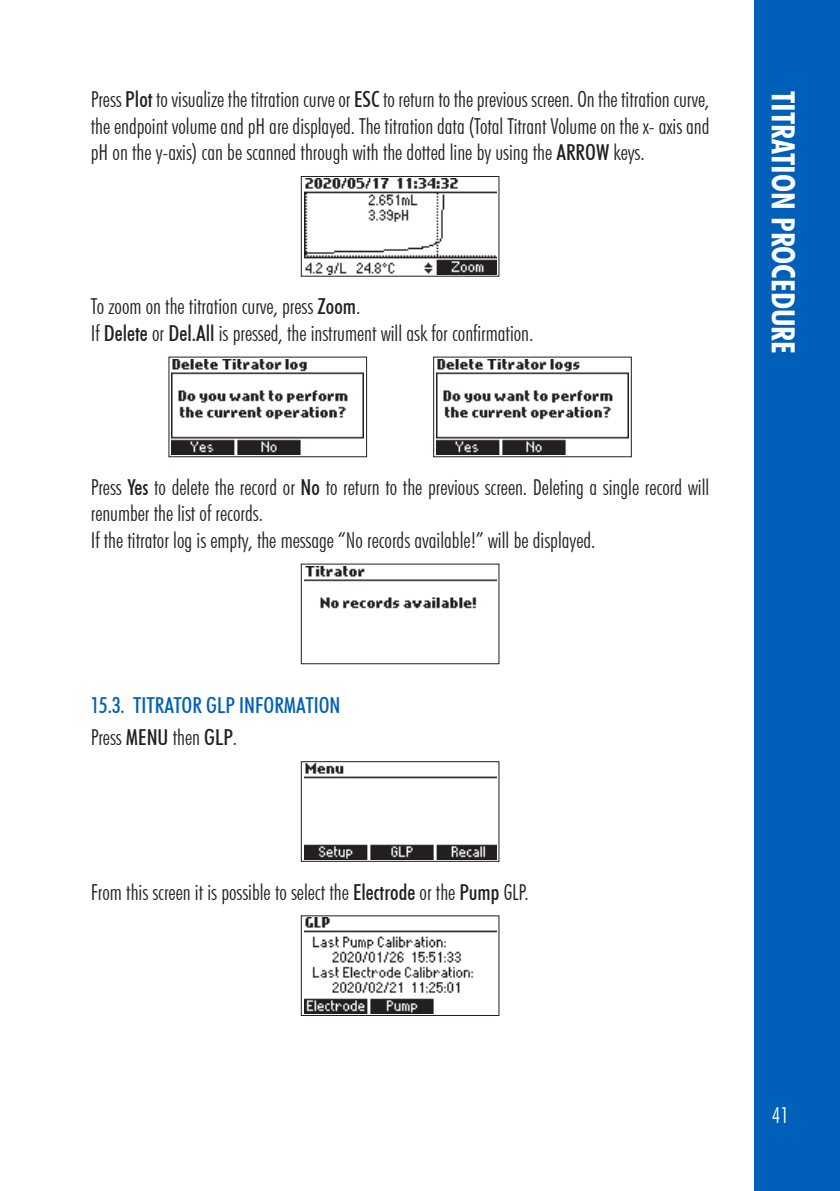
<style>
.page{position:relative;width:840px;height:1191px;background:#fff}
.page>*{position:absolute;margin:0;border:0;box-sizing:border-box;transform-origin:0 0}
.t1{font:700 condensed 32px "Futura BT";color:#fff}
.t2{font:300 condensed 22px/26.4px "Futura BT";color:#231f20}
.t3{font:500 condensed 22px/32px "Futura BT";color:#005fb9}
.t4{font:300 condensed 22px "Futura BT";color:#fff}
.s1{font-weight:500}
.s2{font-weight:300;color:#231f20}
.s3{color:#231f20}
</style>
<div class="page">
<div style="left:754px;top:0;width:85px;height:1191px;background:#005fb9"></div>
<svg style="left:300px;top:176px;width:199px;height:101px"></svg>
<svg style="left:168px;top:356px;width:199px;height:102px"></svg>
<svg style="left:433px;top:356px;width:199px;height:102px"></svg>
<svg style="left:300px;top:563px;width:199px;height:102px"></svg>
<svg style="left:300px;top:761px;width:199px;height:101px"></svg>
<svg style="left:300px;top:915px;width:199px;height:101px"></svg>
<p class="t2" style="left:91px;top:86px;width:620px;text-align:justify">Press <span class="s1">Plot</span> to visualize the titration curve or <span class="s1">ESC</span> to return to the previous screen. On the titration curve, the endpoint volume and pH are displayed. The titration data (Total Titrant Volume on the x- axis and pH on the y-axis) can be scanned through with the dotted line by using the <span class="s1">ARROW</span> keys.</p>
<p class="t2" style="left:91px;top:293px;width:444px">To zoom on the titration curve, press <span class="s1">Zoom</span>.<br>If <span class="s1">Delete</span> or <span class="s1">Del.All</span> is pressed, the instrument will ask for confirmation.</p>
<p class="t2" style="left:91px;top:474px;width:619px">Press <span class="s1">Yes</span> to delete the record or <span class="s1">No</span> to return to the previous screen. Deleting a single record will renumber the list of records.<br>If the titrator log is empty, the message “No records available!” will be displayed.</p>
<p class="t3" style="left:91px;top:689px;width:251px">15.3. TITRATOR GLP INFORMATION<br><span class="s2">Press</span> <span class="s3">MENU</span> <span class="s2">then</span> <span class="s3">GLP</span><span class="s2">.</span></p>
<p class="t2" style="left:91px;top:878px;width:439px">From this screen it is possible to select the <span class="s1">Electrode</span> or the <span class="s1">Pump</span> GLP.</p>
<h1 class="t1" style="left:802px;top:91px;width:261px;rotate:90deg">Titration Procedure</h1>
<p class="t4" style="left:771px;top:1101px;width:19px">41</p>
</div>
